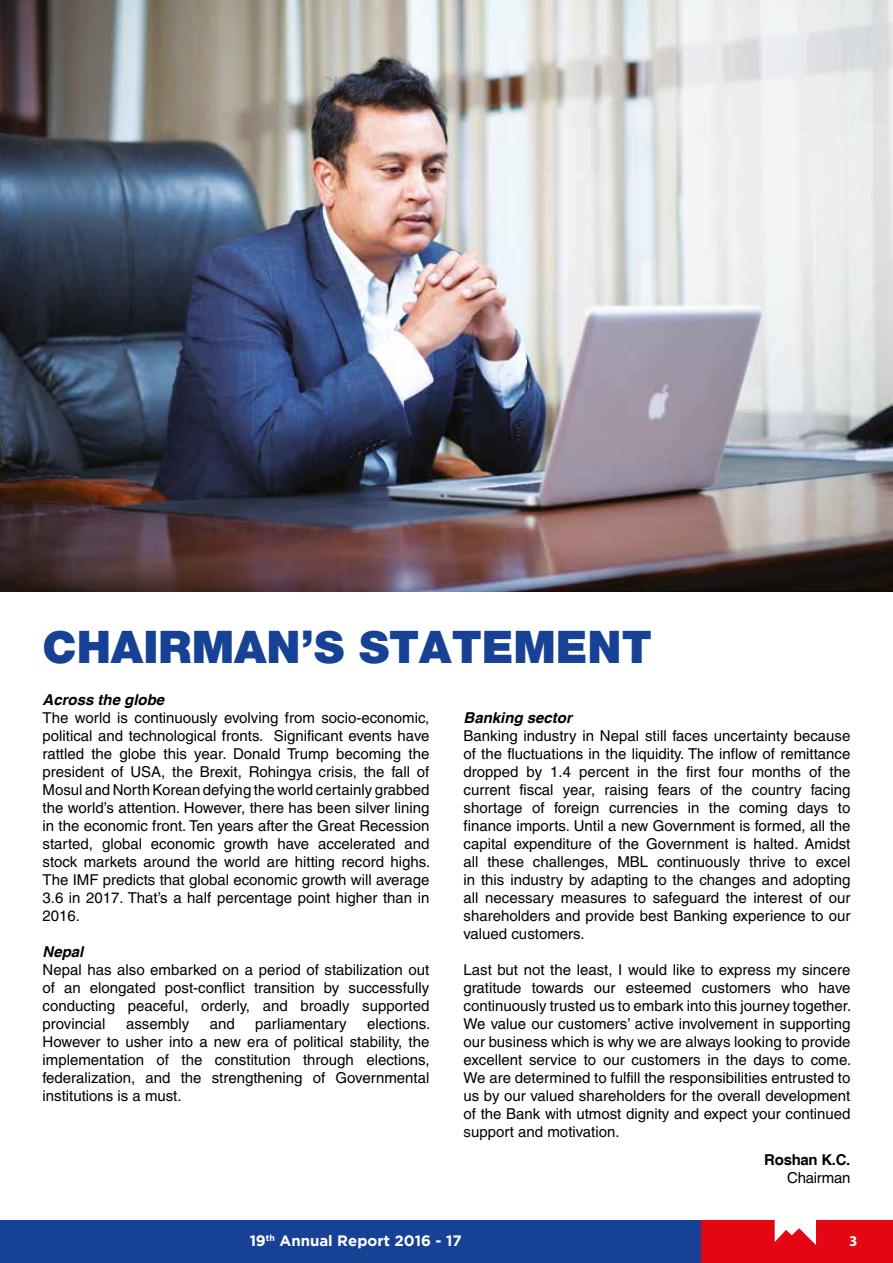
<style>
.page{position:relative;width:893px;height:1263px;background:#fff}
.page>*{position:absolute;margin:0;border:0;box-sizing:border-box;transform-origin:0 0}
.t1{font:900 45px "Helvetica Neue FC";color:#164194}
.t2{font:15px/18px "Helvetica";color:#000;text-align:justify}
.t3{font:italic 700 15px "Helvetica";color:#000}
.t4{font:700 15px "Gotham";color:#fff}
.t5{font:700 15px "Helvetica";letter-spacing:-.02em;color:#000}
.t6{font:15px "Helvetica";letter-spacing:-.02em;color:#000}
.t7{font:700 15px "Myriad Pro";color:#fff}
</style>
<div class="page">
<div style="left:0;top:1220px;width:893px;height:43px;background:#164194"></div>
<div style="left:702px;top:1220px;width:191px;height:43px;background:#e30613"></div>
<svg style="left:775px;top:1220px;width:41px;height:25px"></svg>
<img style="left:0;top:0;width:893px;height:591px">
<h1 class="t1" style="left:43px;top:619px;width:611px">CHAIRMAN’S STATEMENT</h1>
<p class="t3" style="left:43px;top:691px;width:123px">Across the globe</p>
<p class="t2" style="left:43px;top:709px;width:389px">The world is continuously evolving from socio-economic, political and technological fronts. Significant events have rattled the globe this year. Donald Trump becoming the president of USA, the Brexit, Rohingya crisis, the fall of Mosul and North Korean defying the world certainly grabbed the world’s attention. However, there has been silver lining in the economic front. Ten years after the Great Recession started, global economic growth have accelerated and stock markets around the world are hitting record highs.<br>The IMF predicts that global economic growth will average 3.6 in 2017. That’s a half percentage point higher than in 2016.</p>
<p class="t3" style="left:43px;top:943px;width:42px">Nepal</p>
<p class="t2" style="left:43px;top:961px;width:388px">Nepal has also embarked on a period of stabilization out of an elongated post-conflict transition by successfully conducting peaceful, orderly, and broadly supported provincial</p>
<p class="t3" style="left:463px;top:709px;width:110px">Banking sector</p>
<p class="t2" style="left:463px;top:727px;width:388px">Banking industry in Nepal still faces uncertainty because of the fluctuations in the liquidity. The inflow of remittance dropped by 1.4 percent in the first four months of the current fiscal year, raising fears of the country facing shortage of foreign currencies in the coming days to finance imports. Until a new Government is formed, all the capital expenditure of the Government is halted. Amidst all these challenges, MBL continuously thrive to excel in this industry by adapting to the changes and adopting all necessary measures to safeguard the interest of our shareholders and provide best Banking experience to our valued customers.</p>
<p class="t2" style="left:463px;top:961px;width:389px">Last but not the least, I would like to express my sincere gratitude towards our esteemed customers who have continuously trusted us to embark into this journey together.<br>We value our customers’ active involvement in supporting our business which is why we are always looking to provide excellent service to our customers in the days to come.<br>We are determined to fulfill the responsibilities entrusted to us by our valued shareholders for the overall development of the Bank with utmost dignity and expect your continued support and motivation.</p>
<p class="t5" style="left:764px;top:1150px;width:88px">Roshan K.C.</p>
<p class="t6" style="left:787px;top:1169px;width:65px">Chairman</p>
<p class="t2" style="left:43px;top:1015px;width:389px;text-indent:325px">elections.<br>However to usher into a new era of political stability, the implementation of the constitution through elections, federalization, and the strengthening of Governmental institutions is a must.</p>
<p class="t2" style="left:126px;top:1015px;width:65px">assembly</p>
<p class="t2" style="left:210px;top:1015px;width:27px">and</p>
<p class="t2" style="left:255px;top:1015px;width:93px">parliamentary</p>
<p class="t4" style="left:250px;top:1231px;width:214px">19<sup>th</sup> Annual Report 2016 - 17</p>
<p class="t7" style="left:849px;top:1231px;width:10px">3</p>
</div>
